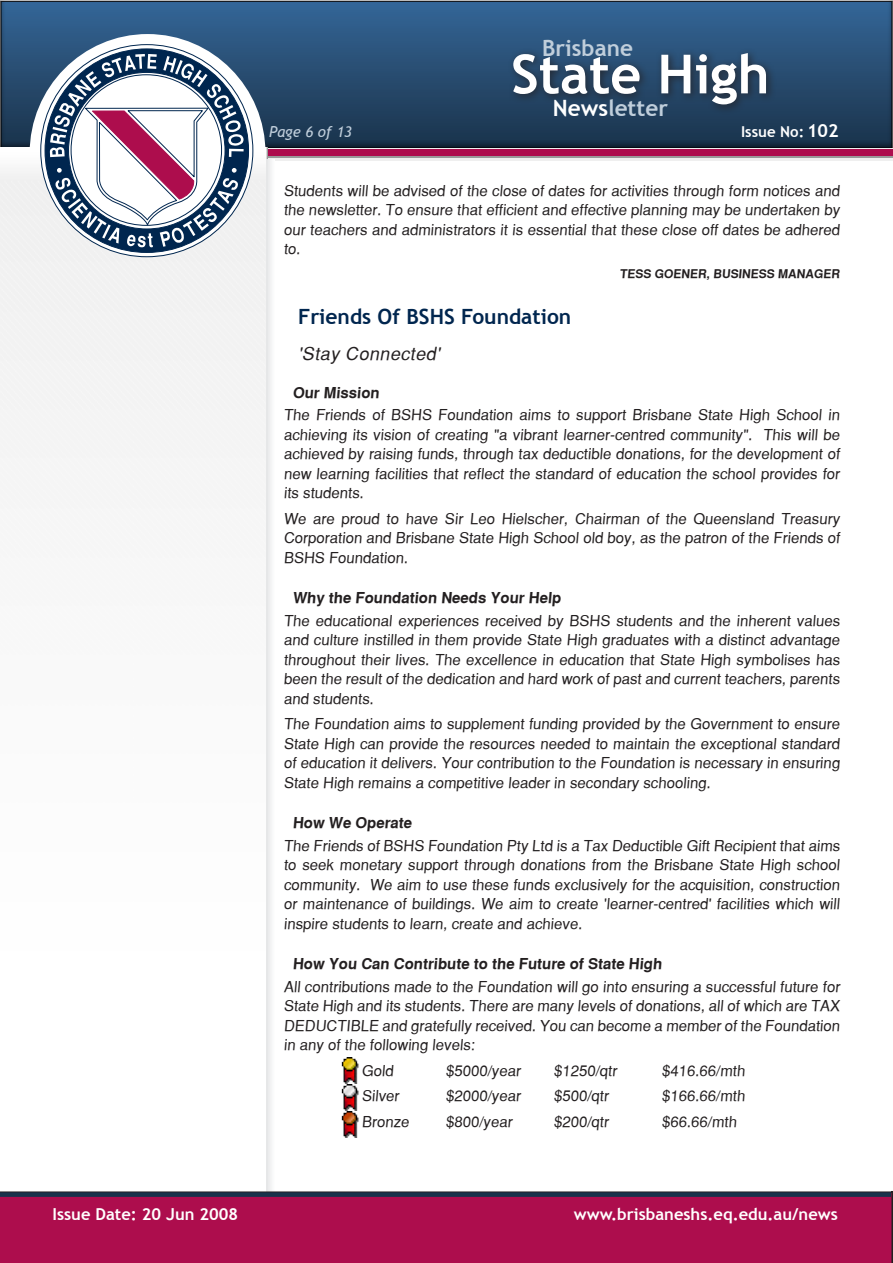
<style>
.page{position:relative;width:893px;height:1263px;background:#fff}
.page>*{position:absolute;margin:0;border:0;box-sizing:border-box;transform-origin:0 0}
.t1{font:700 54px "Trebuchet MS";color:#fff}
.t2{font:700 22.5px "Trebuchet MS";color:#c0cedb}
.t3{font:700 21px "Trebuchet MS";color:#00264f}
.t4{font:italic 18px "Sans Serif";color:#231f20}
.t5{font:700 16.5px "Trebuchet MS";color:#fff}
.t6{font:15px/19.5px "Sans Serif";color:#231f20;text-align:justify}
.t7{font:700 15px "Sans Serif";color:#231f20}
.t8{font:700 15px "Trebuchet MS";color:#fff}
.t9{font:italic 15px "Trebuchet MS";color:#c0cedb}
.t10{font:700 12px "Sans Serif";color:#231f20}
.s1{color:#fff}
.s2{font-size:18px}
</style>
<div class="page">
<img style="left:341px;top:1057px;width:18px;height:80px">
<div style="left:0;top:0;width:893px;height:152px;background:#231f20;opacity:.75"></div>
<div style="left:507px;top:46px;width:348px;height:91px;background:#231f20;opacity:.75"></div>
<div style="left:1px;top:148px;width:891px;height:12px;background:#efefef"></div>
<div style="left:1px;top:149px;width:891px;height:7px;background:#ad0c4d"></div>
<hr style="left:1px;top:156px;width:892px;height:2px;background:#999">
<img style="left:0;top:148px;width:268px;height:1043px">
<div style="left:267px;top:160px;width:8px;height:1031px;background:#f3f3f4"></div>
<div style="left:0;top:1191px;width:893px;height:72px;background:#ad0d4d"></div>
<div style="left:0;top:1192px;width:891px;height:5px;background:#18324b"></div>
<svg style="left:30px;top:34px;width:236px;height:223px"></svg>
<svg style="left:40px;top:44px;width:213px;height:213px"></svg>
<h2 class="t2" style="left:542px;top:33px;width:92px">Brisbane</h2>
<h1 class="t1" style="left:511px;top:40px;width:260px">State High</h1>
<h2 class="t2" style="left:553px;top:94px;width:117px"><span class="s1">News</span>letter</h2>
<p class="t9" style="left:269px;top:123px;width:84px">Page 6 of 13</p>
<p class="t8" style="left:741px;top:122px;width:99px">Issue No: <span class="s2">102</span></p>
<p class="t6" style="left:284px;top:181px;width:559px">Students will be advised of the close of dates for activities through form notices and the newsletter. To ensure that efficient and effective planning may be undertaken by our teachers and administrators it is essential that these close off dates be adhered to.</p>
<p class="t10" style="left:620px;top:267px;width:17px">Tess</p>
<p class="t10" style="left:654px;top:267px;width:19px">Goener</p>
<p class="t10" style="left:706px;top:267px;width:45px">, Business</p>
<p class="t10" style="left:778px;top:267px;width:20px">Manager</p>
<h3 class="t3" style="left:298px;top:303px;width:275px">Friends Of BSHS Foundation</h3>
<p class="t4" style="left:298px;top:343px;width:147px">'Stay Connected'</p>
<p class="t7" style="left:293px;top:383px;width:90px">Our Mission</p>
<p class="t6" style="left:284px;top:405px;width:559px">The Friends of BSHS Foundation aims to support Brisbane State High School in achieving its vision of creating "a vibrant learner-centred community". This will be achieved by raising funds, through tax deductible donations, for the development of new learning facilities that reflect the standard of education the school provides for its students.</p>
<p class="t6" style="left:284px;top:508px;width:559px">We are proud to have Sir Leo Hielscher, Chairman of the Queensland Treasury Corporation and Brisbane State High School old boy, as the patron of the Friends of BSHS Foundation.</p>
<p class="t7" style="left:293px;top:589px;width:271px">Why the Foundation Needs Your Help</p>
<p class="t6" style="left:284px;top:610px;width:559px">The educational experiences received by BSHS students and the inherent values and culture instilled in them provide State High graduates with a distinct advantage throughout their lives. The excellence in education that State High symbolises has been the result of the dedication and hard work of past and current teachers, parents and students.</p>
<p class="t6" style="left:284px;top:714px;width:559px">The Foundation aims to supplement funding provided by the Government to ensure State High can provide the resources needed to maintain the exceptional standard of education it delivers. Your contribution to the Foundation is necessary in ensuring State High remains a competitive leader in secondary schooling.</p>
<p class="t7" style="left:293px;top:814px;width:122px">How We Operate</p>
<p class="t6" style="left:284px;top:835px;width:559px">The Friends of BSHS Foundation Pty Ltd is a Tax Deductible Gift Recipient that aims to seek monetary support through donations from the Brisbane State High school community. We aim to use these funds exclusively for the acquisition, construction or maintenance of buildings. We aim to create 'learner-centred' facilities which will inspire students to learn, create and achieve.</p>
<p class="t7" style="left:293px;top:955px;width:372px">How You Can Contribute to the Future of State High</p>
<p class="t6" style="left:284px;top:976px;width:559px">All contributions made to the Foundation will go into ensuring a successful future for State High and its students. There are many levels of donations, all of which are TAX DEDUCTIBLE and gratefully received. You can become a member of the Foundation in any of the following levels:</p>
<p class="t6" style="left:362px;top:1060px;width:35px">Gold</p>
<p class="t6" style="left:446px;top:1060px;width:78px">$5000/year</p>
<p class="t6" style="left:554px;top:1060px;width:66px">$1250/qtr</p>
<p class="t6" style="left:662px;top:1060px;width:86px">$416.66/mth</p>
<p class="t6" style="left:362px;top:1086px;width:41px">Silver</p>
<p class="t6" style="left:446px;top:1086px;width:78px">$2000/year</p>
<p class="t6" style="left:554px;top:1086px;width:58px">$500/qtr</p>
<p class="t6" style="left:662px;top:1086px;width:86px">$166.66/mth</p>
<p class="t6" style="left:362px;top:1111px;width:51px">Bronze</p>
<p class="t6" style="left:446px;top:1111px;width:70px">$800/year</p>
<p class="t6" style="left:554px;top:1111px;width:58px">$200/qtr</p>
<p class="t6" style="left:662px;top:1111px;width:78px">$66.66/mth</p>
<p class="t5" style="left:52px;top:1203px;width:187px">Issue Date: 20 Jun 2008</p>
<p class="t5" style="left:574px;top:1204px;width:265px">www.brisbaneshs.eq.edu.au/news</p>
</div>
